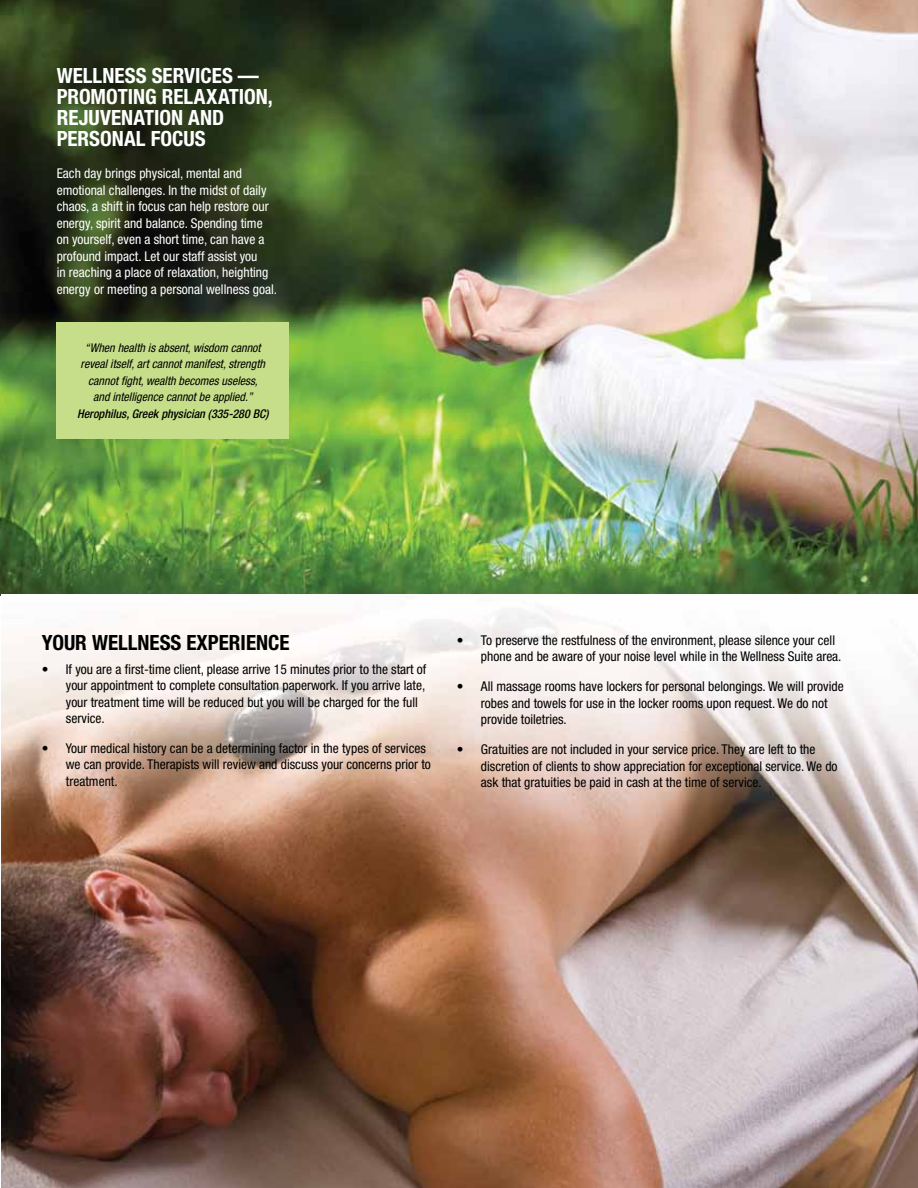
<style>
.page{position:relative;width:918px;height:1188px;background:#fff}
.page>*{position:absolute;margin:0;border:0;box-sizing:border-box;transform-origin:0 0}
.t1{font:700 condensed 21px/21px "Helvetica Neue";color:#fff}
.t2{font:700 condensed 21px "Helvetica Neue";color:#000}
.t3{font:condensed 13.5px/16.5px "Helvetica Neue";color:#000}
.t4{font:condensed 13.5px/16.5px "Helvetica Neue";color:#fff}
.t5{font:italic condensed 12px/16.5px "Helvetica Neue";color:#000;text-align:center}
.t6{font:italic 500 condensed 12px "Helvetica Neue";color:#000}
</style>
<div class="page">
<img style="left:0;top:1px;width:918px;height:1187px">
<div style="left:57px;top:322px;width:232px;height:116px;background:#c6de89"></div>
<h1 class="t1" style="left:57px;top:64px;width:28px">WELLNESS</h1>
<h1 class="t1" style="left:152px;top:64px;width:22px">SERVICES</h1>
<h1 class="t1" style="left:57px;top:64px;width:218px;text-indent:181px">—<br>PROMOTING RELAXATION,<br>REJUVENATION AND<br>PERSONAL FOCUS</h1>
<p class="t4" style="left:57px;top:165px;width:222px">Each day brings physical, mental and emotional challenges. In the midst of daily chaos, a shift in focus can help restore our energy, spirit and balance. Spending time on yourself, even a short time, can have a profound impact. Let our staff assist you<br>in reaching a place of relaxation, heighting energy or meeting a personal wellness goal.</p>
<p class="t5" style="left:81px;top:339px;width:186px">“When health is absent, wisdom cannot reveal itself, art cannot manifest, strength cannot fight, wealth becomes useless, and intelligence cannot be applied.”</p>
<p class="t6" style="left:77px;top:406px;width:193px">Herophilus, Greek physician (335-280 BC)</p>
<h1 class="t2" style="left:42px;top:630px;width:78px">YOUR WELLNESS</h1>
<h1 class="t2" style="left:187px;top:630px;width:44px">EXPERIENCE</h1>
<p class="t3" style="left:66px;top:660px;width:362px;text-indent:-24px">• If you are a first-time client, please arrive 15 minutes prior to the start of your appointment to complete consultation paperwork. If you arrive late, your treatment time will be reduced but you will be charged for the full service.</p>
<p class="t3" style="left:66px;top:740px;width:367px;text-indent:-24px">• Your medical history can be a determining factor in the types of services we can provide. Therapists will review and discuss your concerns prior to treatment.</p>
<p class="t3" style="left:481px;top:631px;width:362px;text-indent:-24px">• To preserve the restfulness of the environment, please silence your cell phone and be aware of your noise level while in the Wellness Suite area.</p>
<p class="t3" style="left:481px;top:678px;width:364px;text-indent:-24px">• All massage rooms have lockers for personal belongings. We will provide robes and towels for use in the locker rooms upon request. We do not provide toiletries.</p>
<p class="t3" style="left:481px;top:741px;width:358px;text-indent:-24px">• Gratuities are not included in your service price. They are left to the discretion of clients to show appreciation for exceptional service. We do ask that gratuities be paid in cash at the time of service.</p>
</div>
